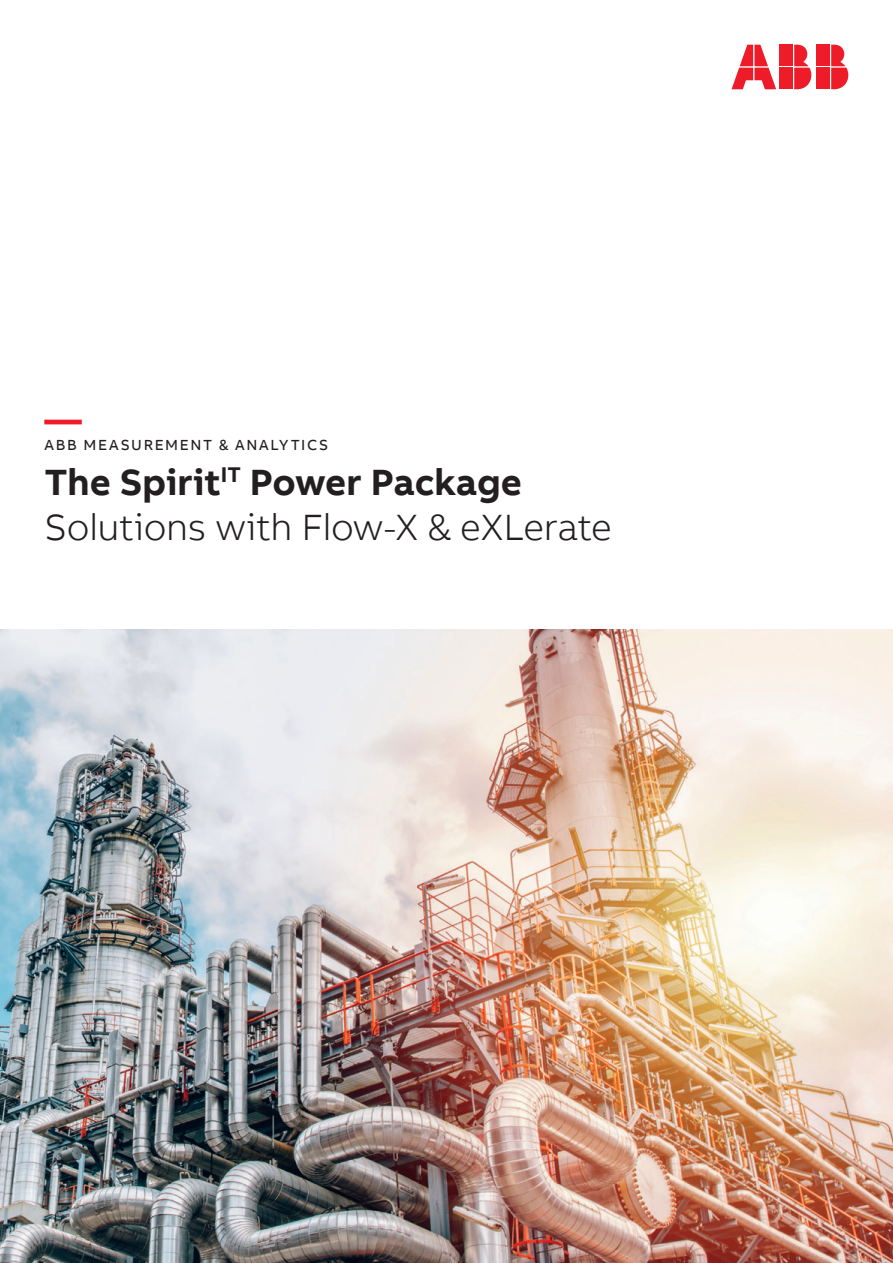
<style>
.page{position:relative;width:893px;height:1263px;background:#fff}
.page>*{position:absolute;margin:0;border:0;box-sizing:border-box;transform-origin:0 0}
.t1{font:300 37.5px/45px "AB Bvoice";letter-spacing:-.01em;color:#231f20}
.t2{font:700 37.5px "AB Bvoice";color:#ee1c28}
.t3{font:15px "AB Bvoice";letter-spacing:.115em;color:#231f20}
.s1{font-weight:700}
</style>
<div class="page">
<img style="left:0;top:630px;width:893px;height:633px">
<div style="left:817px;top:45px;width:13px;height:21px;background:#ee1c28"></div>
<div style="left:817px;top:68px;width:13px;height:21px;background:#ee1c28"></div>
<svg style="left:831px;top:45px;width:17px;height:44px"></svg>
<svg style="left:731px;top:45px;width:45px;height:44px"></svg>
<div style="left:780px;top:45px;width:13px;height:21px;background:#ee1c28"></div>
<div style="left:780px;top:68px;width:13px;height:21px;background:#ee1c28"></div>
<svg style="left:794px;top:45px;width:17px;height:44px"></svg>
<p class="t2" style="left:45px;top:395px;width:39px">—</p>
<p class="t3" style="left:45px;top:435px;width:285px">ABB MEASUREMENT &amp; ANALYTICS</p>
<p class="t1" style="left:45px;top:459px;width:568px"><span class="s1">The Spirit</span><sup>IT</sup> <span class="s1">Power Package<br></span>Solutions with Flow-X &amp; eXLerate</p>
</div>
